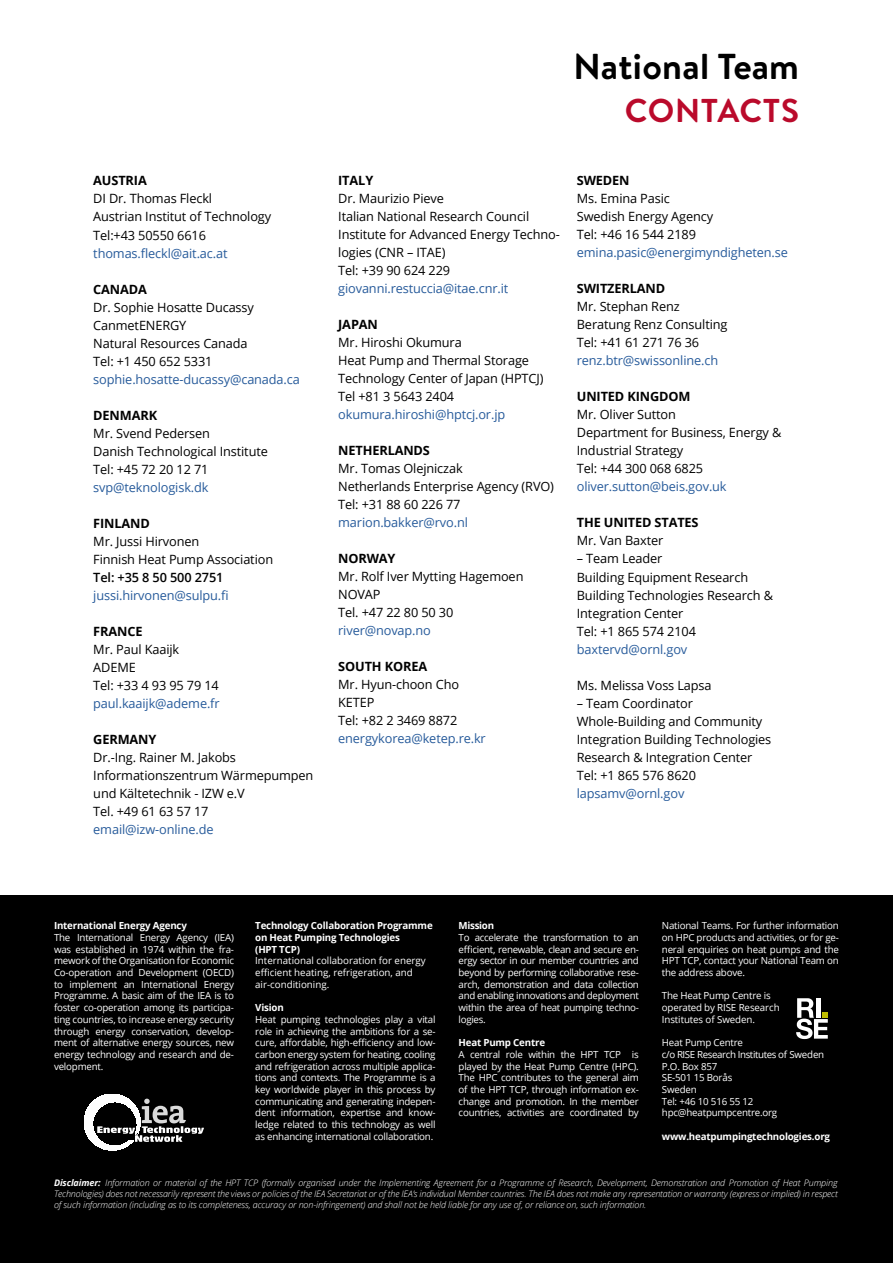
<style>
.page{position:relative;width:893px;height:1263px;background:#fff}
.page>*{position:absolute;margin:0;border:0;box-sizing:border-box;transform-origin:0 0}
.t1{font:700 36px "Brandon Text";letter-spacing:.01em;color:#000}
.t2{font:700 33px "Brandon Text";letter-spacing:.02em;color:#ba0a2b}
.t3{font:12.75px/18px "Open Sans";letter-spacing:-.01em;color:#000}
.t4{font:12.75px "Open Sans";letter-spacing:-.01em;color:#275b9b}
.t5{font:700 12.75px "Open Sans";letter-spacing:-.01em;color:#000}
.t6{font:600 12.75px "Open Sans";letter-spacing:-.01em;color:#000}
.t7{font:9.75px/11.7px "Open Sans";letter-spacing:-.02em;color:#fff;text-align:justify}
.t8{font:700 9.75px/11.7px "Open Sans";letter-spacing:-.02em;color:#fff}
.t9{font:9.75px/11.7px "Open Sans";color:#fff}
.t10{font:italic 300 9px/10.8px "Open Sans";letter-spacing:-.01em;color:#fff;text-align:justify}
.s1{font-weight:700}
</style>
<div class="page">
<div style="left:0;top:895px;width:893px;height:368px;background:#000"></div>
<svg style="left:796px;top:998px;width:32px;height:41px"></svg>
<svg style="left:84px;top:1094px;width:120px;height:57px"></svg>
<h3 class="t5" style="left:93px;top:172px;width:55px">AUSTRIA</h3>
<h3 class="t3" style="left:93px;top:190px;width:179px">DI Dr. Thomas Fleckl<br>Austrian Institut of Technology<br>Tel:+43 50550 6616</h3>
<h3 class="t4" style="left:93px;top:244px;width:136px">thomas.fleckl@ait.ac.at</h3>
<h3 class="t5" style="left:93px;top:280px;width:55px">CANADA</h3>
<h3 class="t3" style="left:93px;top:298px;width:162px">Dr. Sophie Hosatte Ducassy<br>CanmetENERGY<br>Natural Resources Canada<br>Tel: +1 450 652 5331</h3>
<h3 class="t4" style="left:93px;top:370px;width:208px">sophie.hosatte-ducassy@canada.ca</h3>
<h3 class="t5" style="left:93px;top:406px;width:65px">DENMARK</h3>
<h3 class="t3" style="left:93px;top:424px;width:176px">Mr. Svend Pedersen<br>Danish Technological Institute<br>Tel: +45 72 20 12 71</h3>
<h3 class="t4" style="left:93px;top:478px;width:117px">svp@teknologisk.dk</h3>
<h3 class="t5" style="left:93px;top:514px;width:58px">FINLAND</h3>
<h3 class="t3" style="left:93px;top:532px;width:181px">Mr. Jussi Hirvonen<br>Finnish Heat Pump Association</h3>
<h3 class="t6" style="left:93px;top:568px;width:132px">Tel: +35 8 50 500 2751</h3>
<h3 class="t4" style="left:93px;top:586px;width:137px">jussi.hirvonen@sulpu.fi</h3>
<h3 class="t5" style="left:93px;top:622px;width:51px">FRANCE</h3>
<h3 class="t3" style="left:93px;top:640px;width:127px">Mr. Paul Kaaijk<br>ADEME<br>Tel: +33 4 93 95 79 14</h3>
<h3 class="t4" style="left:93px;top:694px;width:128px">paul.kaaijk@ademe.fr</h3>
<h3 class="t5" style="left:93px;top:730px;width:65px">GERMANY</h3>
<h3 class="t3" style="left:93px;top:748px;width:222px">Dr.-Ing. Rainer M. Jakobs<br>Informationszentrum Wärmepumpen und Kältetechnik - IZW e.V<br>Tel. +49 61 63 57 17</h3>
<h3 class="t4" style="left:93px;top:820px;width:122px">email@izw-online.de</h3>
<h1 class="t1" style="left:574px;top:42px;width:227px">National Team</h1>
<h2 class="t2" style="left:625px;top:87px;width:176px">CONTACTS</h2>
<h3 class="t5" style="left:338px;top:172px;width:37px">ITALY</h3>
<h3 class="t3" style="left:338px;top:189px;width:223px">Dr. Maurizio Pieve<br>Italian National Research Council<br>Institute for Advanced Energy Techno&shy;logies (CNR – ITAE)<br>Tel: +39 90 624 229</h3>
<h3 class="t4" style="left:338px;top:280px;width:172px">giovanni.restuccia@itae.cnr.it</h3>
<h3 class="t5" style="left:338px;top:316px;width:41px">JAPAN</h3>
<h3 class="t3" style="left:338px;top:333px;width:207px">Mr. Hiroshi Okumura<br>Heat Pump and Thermal Storage<br>Technology Center of Japan (HPTCJ)<br>Tel +81 3 5643 2404</h3>
<h3 class="t4" style="left:338px;top:406px;width:168px">okumura.hiroshi@hptcj.or.jp</h3>
<h3 class="t5" style="left:338px;top:442px;width:93px">NETHERLANDS</h3>
<h3 class="t3" style="left:338px;top:459px;width:217px">Mr. Tomas Olejniczak<br>Netherlands Enterprise Agency (RVO)<br>Tel: +31 88 60 226 77</h3>
<h3 class="t4" style="left:338px;top:514px;width:131px">marion.bakker@rvo.nl</h3>
<h3 class="t5" style="left:338px;top:550px;width:59px">NORWAY</h3>
<h3 class="t3" style="left:338px;top:567px;width:187px">Mr. Rolf Iver Mytting Hagemoen<br>NOVAP<br>Tel. +47 22 80 50 30</h3>
<h3 class="t4" style="left:338px;top:622px;width:94px">river@novap.no</h3>
<h3 class="t5" style="left:338px;top:658px;width:90px">SOUTH KOREA</h3>
<h3 class="t3" style="left:338px;top:675px;width:122px">Mr. Hyun-choon Cho<br>KETEP<br>Tel: +82 2 3469 8872</h3>
<h3 class="t4" style="left:338px;top:730px;width:149px">energykorea@ketep.re.kr</h3>
<h3 class="t5" style="left:577px;top:172px;width:54px">SWEDEN</h3>
<h3 class="t3" style="left:577px;top:189px;width:138px">Ms. Emina Pasic<br>Swedish Energy Agency<br>Tel: +46 16 544 2189</h3>
<h3 class="t4" style="left:577px;top:244px;width:213px">emina.pasic@energimyndigheten.se</h3>
<h3 class="t5" style="left:577px;top:280px;width:90px">SWITZERLAND</h3>
<h3 class="t3" style="left:577px;top:297px;width:152px">Mr. Stephan Renz<br>Beratung Renz Consulting<br>Tel: +41 61 271 76 36</h3>
<h3 class="t4" style="left:577px;top:352px;width:143px">renz.btr@swissonline.ch</h3>
<h3 class="t5" style="left:577px;top:388px;width:115px">UNITED KINGDOM</h3>
<h3 class="t3" style="left:577px;top:405px;width:206px">Mr. Oliver Sutton<br>Department for Business, Energy &amp;<br>Industrial Strategy<br>Tel: +44 300 068 6825</h3>
<h3 class="t4" style="left:577px;top:478px;width:151px">oliver.sutton@beis.gov.uk</h3>
<h3 class="t5" style="left:577px;top:514px;width:123px">THE UNITED STATES</h3>
<h3 class="t3" style="left:577px;top:531px;width:88px">Mr. Van Baxter</h3>
<h3 class="t3" style="left:577px;top:549px;width:198px">– Team Leader<br>Building Equipment Research<br>Building Technologies Research &amp;<br>Integration Center<br>Tel: +1 865 574 2104</h3>
<h3 class="t4" style="left:577px;top:640px;width:112px">baxtervd@ornl.gov</h3>
<h3 class="t3" style="left:577px;top:675px;width:136px">Ms. Melissa Voss Lapsa</h3>
<h3 class="t3" style="left:577px;top:693px;width:196px">– Team Coordinator<br>Whole-Building and Community<br>Integration Building Technologies<br>Research &amp; Integration Center<br>Tel: +1 865 576 8620</h3>
<h3 class="t4" style="left:577px;top:784px;width:109px">lapsamv@ornl.gov</h3>
<p class="t8" style="left:54px;top:919px;width:134px">International Energy Agency</p>
<p class="t7" style="left:54px;top:931px;width:182px">The International Energy Agency (IEA) was established in 1974 within the fra&shy;mework of the Organisation for Economic Co-operation and Development (OECD) to implement an International Energy Programme. A basic aim of the IEA is to foster co-operation among its participa&shy;ting countries, to increase energy security through energy conservation, develop&shy;ment of alternative energy sources, new energy technology and research and de&shy;velopment.</p>
<p class="t8" style="left:255px;top:919px;width:179px">Technology Collaboration Programme on Heat Pumping Technologies<br>(HPT TCP)</p>
<p class="t9" style="left:255px;top:955px;width:172px">International collaboration for energy efficient heating, refrigeration, and air-conditioning.</p>
<p class="t8" style="left:255px;top:1001px;width:30px">Vision</p>
<p class="t7" style="left:255px;top:1013px;width:182px">Heat pumping technologies play a vital role in achieving the ambitions for a se&shy;cure, affordable, high-efficiency and low&shy;carbon energy system for heating, cooling and refrigeration across multiple applica&shy;tions and contexts. The Programme is a key worldwide player in this process by communicating and generating indepen&shy;dent information, expertise and know&shy;ledge related to this technology as well as enhancing international collaboration.</p>
<p class="t8" style="left:459px;top:919px;width:37px">Mission</p>
<p class="t7" style="left:459px;top:931px;width:182px">To accelerate the transformation to an efficient, renewable, clean and secure en&shy;ergy sector in our member countries and beyond by performing collaborative rese&shy;arch, demonstration and data collection and enabling innovations and deployment within the area of heat pumping techno&shy;logies.</p>
<p class="t8" style="left:459px;top:1036px;width:88px">Heat Pump Centre</p>
<p class="t7" style="left:459px;top:1048px;width:182px">A central role within the HPT TCP is played by the Heat Pump Centre (HPC).<br>The HPC contributes to the general aim of the HPT TCP, through information ex&shy;change and promotion. In the member countries, activities are coordinated by</p>
<p class="t7" style="left:662px;top:919px;width:179px">National Teams. For further information on HPC products and activities, or for ge&shy;neral enquiries on heat pumps and the HPT TCP, contact your National Team on the address above.</p>
<p class="t7" style="left:662px;top:990px;width:119px;text-align:left">The Heat Pump Centre is operated by RISE Research<br>Institutes of Sweden.</p>
<p class="t7" style="left:662px;top:1036px;width:164px;text-align:left">Heat Pump Centre<br>c/o RISE Research Institutes of Sweden<br>P.O. Box 857<br>SE-501 15 Borås<br>Sweden<br>Tel: +46 10 516 55 12 hpc@heatpumpcentre.org</p>
<p class="t8" style="left:662px;top:1130px;width:170px">www.heatpumpingtechnologies.org</p>
<p class="t10" style="left:54px;top:1177px;width:785px"><span class="s1">Disclaimer:</span> Information or material of the HPT TCP (formally organised under the Implementing Agreement for a Programme of Research, Development, Demonstration and Promotion of Heat Pumping Technologies) does not necessarily represent the views or policies of the IEA Secretariat or of the IEA’s individual Member countries. The IEA does not make any representation or warranty (express or implied) in respect of such information (including as to its completeness, accuracy or non-infringement) and shall not be held liable for any use of, or reliance on, such information.</p>
</div>
